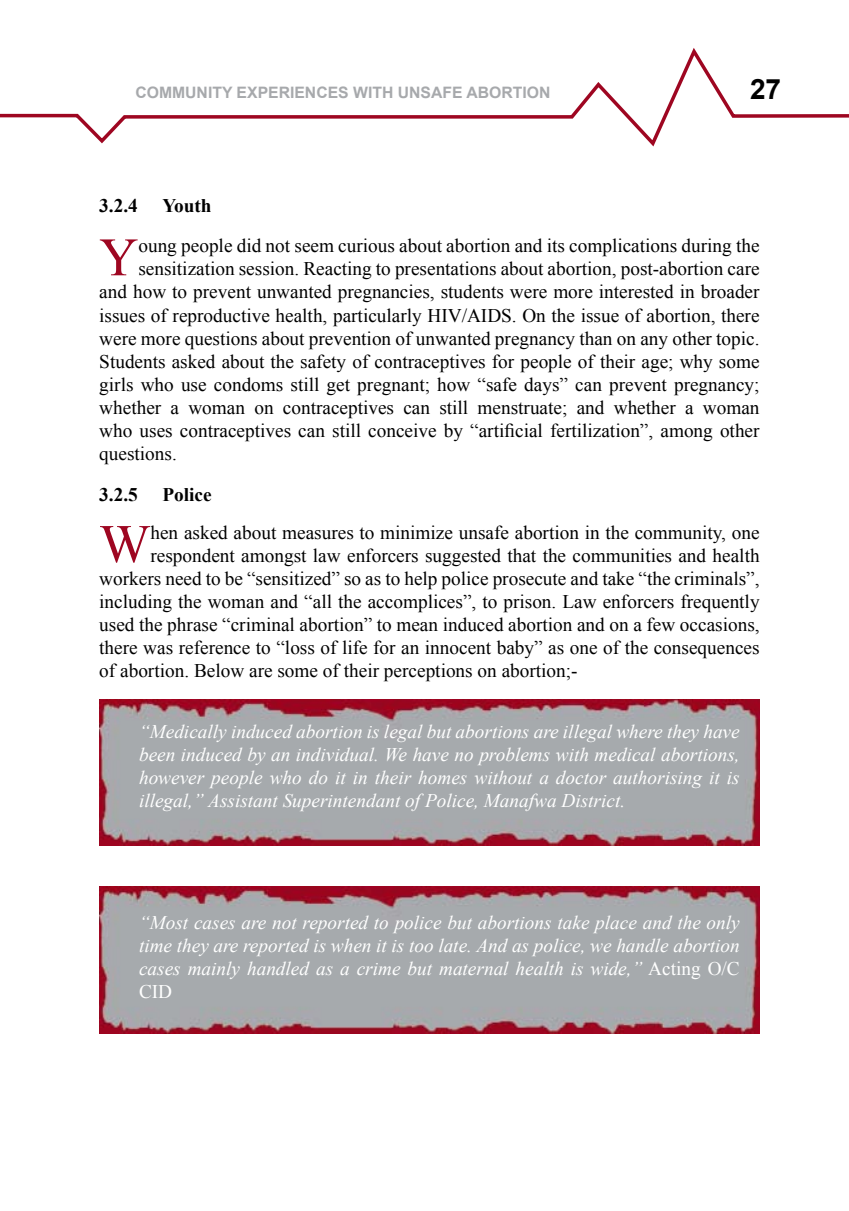
<style>
.page{position:relative;width:849px;height:1211px;background:#fff}
.page>*{position:absolute;margin:0;border:0;box-sizing:border-box;transform-origin:0 0}
.t1{font:54.07px "Times New Roman";color:#9e0621}
.t2{font:700 28px "Arial";color:#000}
.t3{font:19.25px "Times New Roman";color:#000}
.t4{font:italic 19.25px/23.1px "Times New Roman";color:#fff;text-align:justify}
.t5{font:700 19.25px "Times New Roman";color:#000}
.t6{font:700 15.75px "Arial";color:#a7a9ac}
.s1{font-style:normal}
</style>
<div class="page">
<svg style="left:1px;top:48px;width:847px;height:99px"></svg>
<img style="left:99px;top:886px;width:660px;height:147px">
<img style="left:99px;top:699px;width:660px;height:146px">
<p class="t6" style="left:135px;top:82px;width:242px">COMMUNITY EXPERIENCES WITH</p>
<p class="t6" style="left:397px;top:82px;width:103px">UN SAF E ABORTION</p>
<h2 class="t2" style="left:749px;top:70px;width:33px">27</h2>
<p class="t5" style="left:99px;top:192px;width:40px">3.2.4</p>
<p class="t5" style="left:162px;top:192px;width:51px">Youth</p>
<h1 class="t1" style="left:99px;top:221px;width:41px">Y</h1>
<p class="t3" style="left:138px;top:233px;width:622px">oung people did not seem curious about abortion and its complications during the</p>
<p class="t3" style="left:138px;top:256px;width:622px">sensitization session. Reacting to presentations about abortion, post-abortion care</p>
<p class="t3" style="left:99px;top:279px;width:661px">and how to prevent unwanted pregnancies, students were more interested in broader</p>
<p class="t3" style="left:99px;top:302px;width:661px">issues of reproductive health, particularly HIV/AIDS . On the issue of abortion, there</p>
<p class="t3" style="left:99px;top:325px;width:661px">were more questions about prevention of unwanted pregnancy than on any other topic.</p>
<p class="t3" style="left:99px;top:348px;width:661px">Students asked about the safety of contraceptives for people of their age; why some</p>
<p class="t3" style="left:99px;top:371px;width:661px">girls who use condoms still get pregnant; how “safe days” can prevent pregnancy;</p>
<p class="t3" style="left:99px;top:394px;width:661px">whether a woman on contraceptives can still menstruate; and whether a woman</p>
<p class="t3" style="left:99px;top:417px;width:661px">who uses contraceptives can still conceive by “artificial fertilization”, among other</p>
<p class="t3" style="left:99px;top:441px;width:79px">questions.</p>
<p class="t5" style="left:99px;top:481px;width:40px">3.2.5</p>
<p class="t5" style="left:162px;top:481px;width:51px">Police</p>
<h1 class="t1" style="left:99px;top:507px;width:51px">W</h1>
<p class="t3" style="left:150px;top:519px;width:610px">hen asked about measures to minimize unsafe abortion in the community, one</p>
<p class="t3" style="left:150px;top:542px;width:610px">respondent amongst law enforcers suggested that the communities and health</p>
<p class="t3" style="left:99px;top:565px;width:661px">workers need to be “sensitized” so as to help police prosecute and take “the criminals”,</p>
<p class="t3" style="left:99px;top:588px;width:661px">including the woman and “all the accomplices”, to prison. Law enforcers frequently</p>
<p class="t3" style="left:99px;top:612px;width:661px">used the phrase “criminal abortion” to mean induced abortion and on a few occasions,</p>
<p class="t3" style="left:99px;top:635px;width:661px">there was reference to “loss of life for an innocent baby” as one of the consequences</p>
<p class="t3" style="left:99px;top:658px;width:479px">of abortion. Below are some of their perceptions on abortion;-</p>
<p class="t4" style="left:139px;top:719px;width:602px">“Medically induced abortion is legal but abortions are illegal where they have been induced by an individual. We have no problems with medical abortions, however people who do it in their homes without a doctor authorising it is illegal,” Assistant Superintendant of Police, Manafwa District.</p>
<p class="t4" style="left:139px;top:910px;width:602px">“Most cases are not reported to police but abortions take place and the only time they are reported is when it is too late. And as police, we handle abortion cases mainly handled as a crime but maternal health is wide,” <span class="s1">Acting O/C CID</span></p>
</div>
